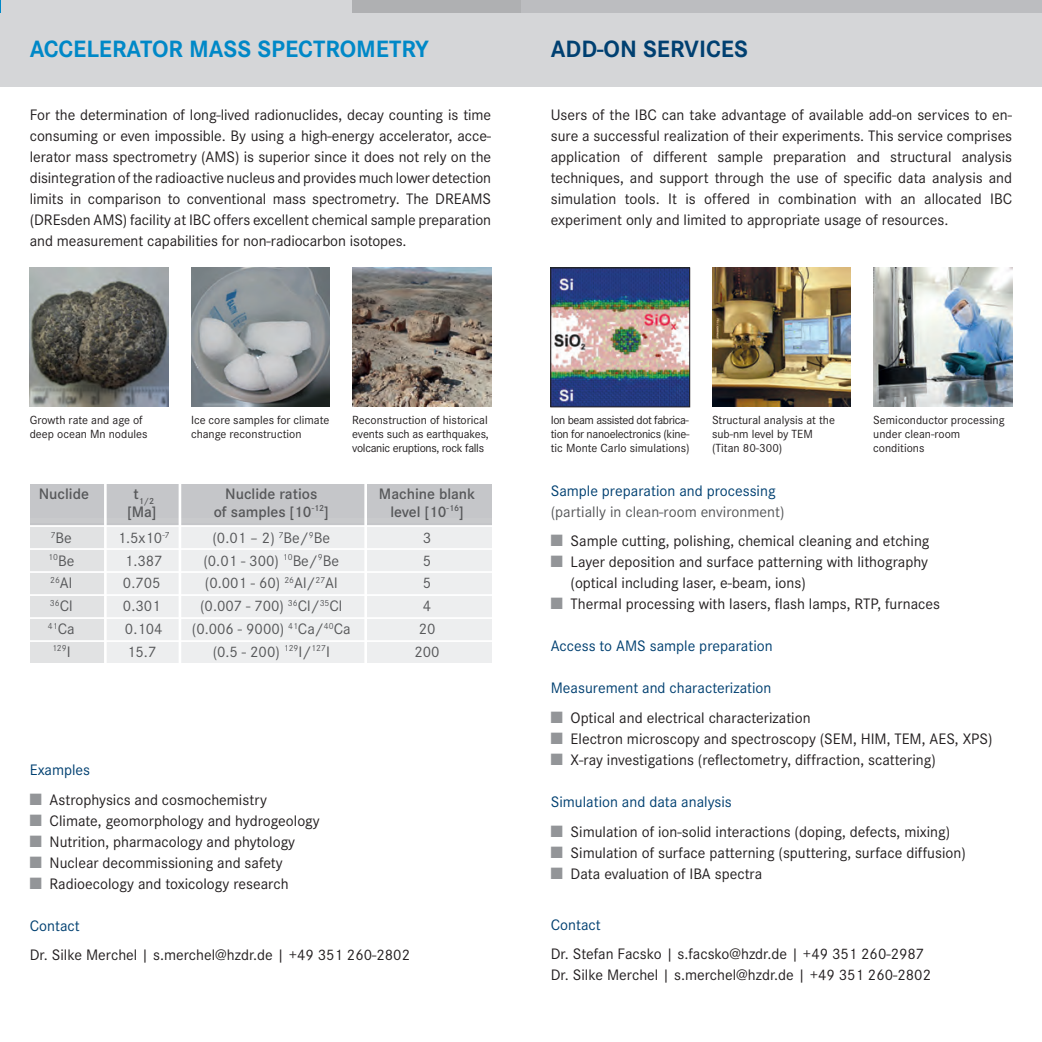
<style>
.page{position:relative;width:1042px;height:1042px;background:#fff}
.page>*{position:absolute;margin:0;border:0;box-sizing:border-box;transform-origin:0 0}
.t1{font:700 24.5px "Corporate S";color:#0088c7}
.t2{font:700 24.5px "Corporate S";color:#004071}
.t3{font:15.75px/21px "Corporate S";color:#231f20}
.t4{font:15.75px "Corporate S";color:#57585a}
.t5{font:15.75px "Corporate S";color:#004071}
.t6{font:600 15.75px "Corporate S";color:#57585a}
.t7{font:12.25px/14px "Corporate S";color:#231f20}
.t8{font:9.1px "Corporate S";color:#57585a}
.t9{font:600 9.1px "Corporate S";color:#57585a}
.s1{font-size:15.75px}
.s2{color:#57585a}
.s3{font-family:"Monotype Sorts";color:#939598}
.s4{color:#004071}
</style>
<div class="page">
<div style="left:521px;top:0;width:521px;height:87px;background:#d5d6d8"></div>
<div style="left:0;top:0;width:521px;height:87px;background:#d5d6d8"></div>
<img style="left:30px;top:268px;width:139px;height:139px">
<img style="left:352px;top:268px;width:139px;height:139px">
<img style="left:191px;top:268px;width:139px;height:139px">
<img style="left:552px;top:270px;width:136px;height:135px">
<div style="left:550px;top:268px;width:140px;height:139px;border:1px solid #231f20"></div>
<img style="left:873px;top:268px;width:139px;height:139px">
<img style="left:712px;top:268px;width:139px;height:139px">
<div style="left:30px;top:523px;width:461px;height:140px;background:#edeeef"></div>
<div style="left:30px;top:523px;width:75px;height:140px;background:#e1e2e3"></div>
<div style="left:30px;top:484px;width:461px;height:42px;background:#c5c6c9"></div>
<hr style="left:104px;top:481px;width:3px;height:190px;background:#fff">
<hr style="left:179px;top:481px;width:2px;height:188px;background:#fff">
<hr style="left:364px;top:482px;width:3px;height:184px;background:#fff">
<svg style="left:0;top:0;width:1px;height:12px"></svg>
<div style="left:352px;top:0;width:169px;height:12px;background:#afb0b2"></div>
<div style="left:521px;top:0;width:521px;height:12px;background:#bcbdc0"></div>
<hr style="left:26px;top:525px;width:470px;height:2px;background:#fff">
<hr style="left:26px;top:548px;width:470px;height:2px;background:#fff">
<hr style="left:26px;top:571px;width:470px;height:2px;background:#fff">
<hr style="left:26px;top:594px;width:470px;height:2px;background:#fff">
<hr style="left:26px;top:617px;width:470px;height:2px;background:#fff">
<hr style="left:26px;top:640px;width:470px;height:2px;background:#fff">
<h1 class="t1" style="left:30px;top:35px;width:401px">ACCELERATOR MASS SPECTROMETRY</h1>
<p class="t3" style="left:30px;top:105px;width:463px;text-align:justify">For the determination of long-lived radionuclides, decay counting is time consuming or even impossible. By using a high-energy accelerator, acce&shy;lerator mass spectrometry (AMS) is superior since it does not rely on the disintegration of the radioactive nucleus and provides much lower detection limits in comparison to conventional mass spectrometry. The DREAMS (DREsden AMS) facility at IBC offers excellent chemical sample preparation and measurement capabilities for non-radiocarbon isotopes.</p>
<h1 class="t2" style="left:551px;top:35px;width:199px">ADD-ON SERVICES</h1>
<p class="t3" style="left:551px;top:105px;width:463px;text-align:justify">Users of the IBC can take advantage of available add-on services to en&shy;sure a successful realization of their experiments. This service comprises application of different sample preparation and structural analysis techniques, and support through the use of specific data analysis and simulation tools. It is offered in combination with an allocated IBC experiment only and limited to appropriate usage of resources.</p>
<p class="t7" style="left:30px;top:412px;width:119px">Growth rate and age of deep ocean Mn nodules</p>
<p class="t7" style="left:191px;top:412px;width:140px">Ice core samples for climate change reconstruction</p>
<p class="t7" style="left:352px;top:412px;width:138px;text-align:justify">Reconstruction of historical events such as earthquakes, volcanic eruptions, rock falls</p>
<p class="t7" style="left:551px;top:412px;width:140px;text-align:justify">Ion beam assisted dot fabrica&shy;tion for nanoelectronics (kine&shy;tic Monte Carlo simulations)</p>
<p class="t7" style="left:712px;top:412px;width:124px">Structural analysis at the sub-nm level by TEM (Titan 80-300)</p>
<p class="t7" style="left:873px;top:412px;width:133px">Semiconductor processing under clean-room conditions</p>
<p class="t6" style="left:39px;top:485px;width:52px">Nuclide</p>
<p class="t9" style="left:133px;top:496px;width:22px"><sup>t</sup>1/2</p>
<p class="t6" style="left:225px;top:485px;width:94px">Nuclide ratios</p>
<p class="t6" style="left:379px;top:485px;width:98px">Machine blank</p>
<p class="t6" style="left:127px;top:502px;width:31px">[Ma]</p>
<p class="t6" style="left:214px;top:502px;width:117px">of samples [10<sup>-12</sup>]</p>
<p class="t6" style="left:390px;top:502px;width:75px">level [10<sup>-16</sup>]</p>
<p class="t4" style="left:51px;top:529px;width:23px"><sup>7</sup>Be</p>
<p class="t4" style="left:118px;top:529px;width:53px">1.5x10<sup>-7</sup></p>
<p class="t4" style="left:213px;top:529px;width:119px">(0.01 – 2) <sup>7</sup>Be/<sup>9</sup>Be</p>
<p class="t4" style="left:423px;top:529px;width:10px">3</p>
<p class="t8" style="left:48px;top:552px;width:28px">10<span class="s1">Be</span></p>
<p class="t4" style="left:125px;top:551px;width:39px">1.387</p>
<p class="t4" style="left:203px;top:551px;width:137px">(0.01 - 300) <sup>10</sup>Be/<sup>9</sup>Be</p>
<p class="t4" style="left:423px;top:551px;width:10px">5</p>
<p class="t8" style="left:50px;top:575px;width:24px">26<span class="s1">Al</span></p>
<p class="t4" style="left:123px;top:574px;width:39px">0.705</p>
<p class="t4" style="left:205px;top:574px;width:134px">(0.001 - 60) <sup>26</sup>Al/<sup>27</sup>Al</p>
<p class="t4" style="left:423px;top:574px;width:10px">5</p>
<p class="t8" style="left:50px;top:598px;width:24px">36<span class="s1">Cl</span></p>
<p class="t4" style="left:123px;top:597px;width:39px">0.301</p>
<p class="t4" style="left:200px;top:597px;width:144px">(0.007 - 700) <sup>36</sup>Cl/<sup>35</sup>Cl</p>
<p class="t4" style="left:423px;top:597px;width:10px">4</p>
<p class="t8" style="left:48px;top:620px;width:28px">41<span class="s1">Ca</span></p>
<p class="t4" style="left:125px;top:620px;width:39px">0.104</p>
<p class="t4" style="left:192px;top:620px;width:160px">(0.006 - 9000) <sup>41</sup>Ca/<sup>40</sup>Ca</p>
<p class="t4" style="left:419px;top:620px;width:18px">20</p>
<p class="t8" style="left:52px;top:643px;width:20px">129<span class="s1">I</span></p>
<p class="t4" style="left:127px;top:642px;width:31px">15.7</p>
<p class="t4" style="left:213px;top:642px;width:119px">(0.5 - 200) <sup>129</sup>I/<sup>127</sup>I</p>
<p class="t4" style="left:414px;top:642px;width:27px">200</p>
<p class="t5" style="left:551px;top:481px;width:226px">Sample preparation and processing</p>
<p class="t3" style="left:551px;top:496px;width:380px;line-height:29.8px"><span class="s2">(partially in clean-room environment)<br></span><span class="s3">N</span> Sample cutting, polishing, chemical cleaning and etching</p>
<p class="t3" style="left:551px;top:552px;width:379px"><span class="s3">N</span> Layer deposition and surface patterning with lithography</p>
<p class="t3" style="left:570px;top:573px;width:237px">(optical including laser, e-beam, ions)</p>
<p class="t3" style="left:551px;top:594px;width:391px"><span class="s3">N</span> Thermal processing with lasers, flash lamps, RTP, furnaces</p>
<p class="t5" style="left:551px;top:637px;width:223px">Access to AMS sample preparation</p>
<p class="t3" style="left:551px;top:673px;width:261px;line-height:29.8px"><span class="s4">Measurement and characterization<br></span><span class="s3">N</span> Optical and electrical characterization</p>
<p class="t3" style="left:551px;top:728px;width:443px"><span class="s3">N</span> Electron microscopy and spectroscopy (SEM, HIM, TEM, AES, XPS)<br><span class="s3">N</span> X-ray investigations (reflectometry, diffraction, scattering)</p>
<p class="t3" style="left:551px;top:787px;width:401px;line-height:29.8px"><span class="s4">Simulation and data analysis<br></span><span class="s3">N</span> Simulation of ion-solid interactions (doping, defects, mixing)</p>
<p class="t3" style="left:551px;top:842px;width:416px"><span class="s3">N</span> Simulation of surface patterning (sputtering, surface diffusion)<br><span class="s3">N</span> Data evaluation of IBA spectra</p>
<p class="t5" style="left:551px;top:915px;width:52px">Contact</p>
<p class="t3" style="left:551px;top:944px;width:382px">Dr. Stefan Facsko | s.facsko@hzdr.de | +49 351 260-2987<br>Dr. Silke Merchel | s.merchel@hzdr.de | +49 351 260-2802</p>
<p class="t3" style="left:30px;top:755px;width:239px;line-height:29.8px"><span class="s4">Examples<br></span><span class="s3">N</span> Astrophysics and cosmochemistry</p>
<p class="t3" style="left:30px;top:810px;width:291px"><span class="s3">N</span> Climate, geomorphology and hydrogeology <span class="s3">N</span> Nutrition, pharmacology and phytology<br><span class="s3">N</span> Nuclear decommissioning and safety<br><span class="s3">N</span> Radioecology and toxicology research</p>
<p class="t5" style="left:30px;top:916px;width:52px">Contact</p>
<p class="t3" style="left:30px;top:945px;width:382px">Dr. Silke Merchel | s.merchel@hzdr.de | +49 351 260-2802</p>
</div>
